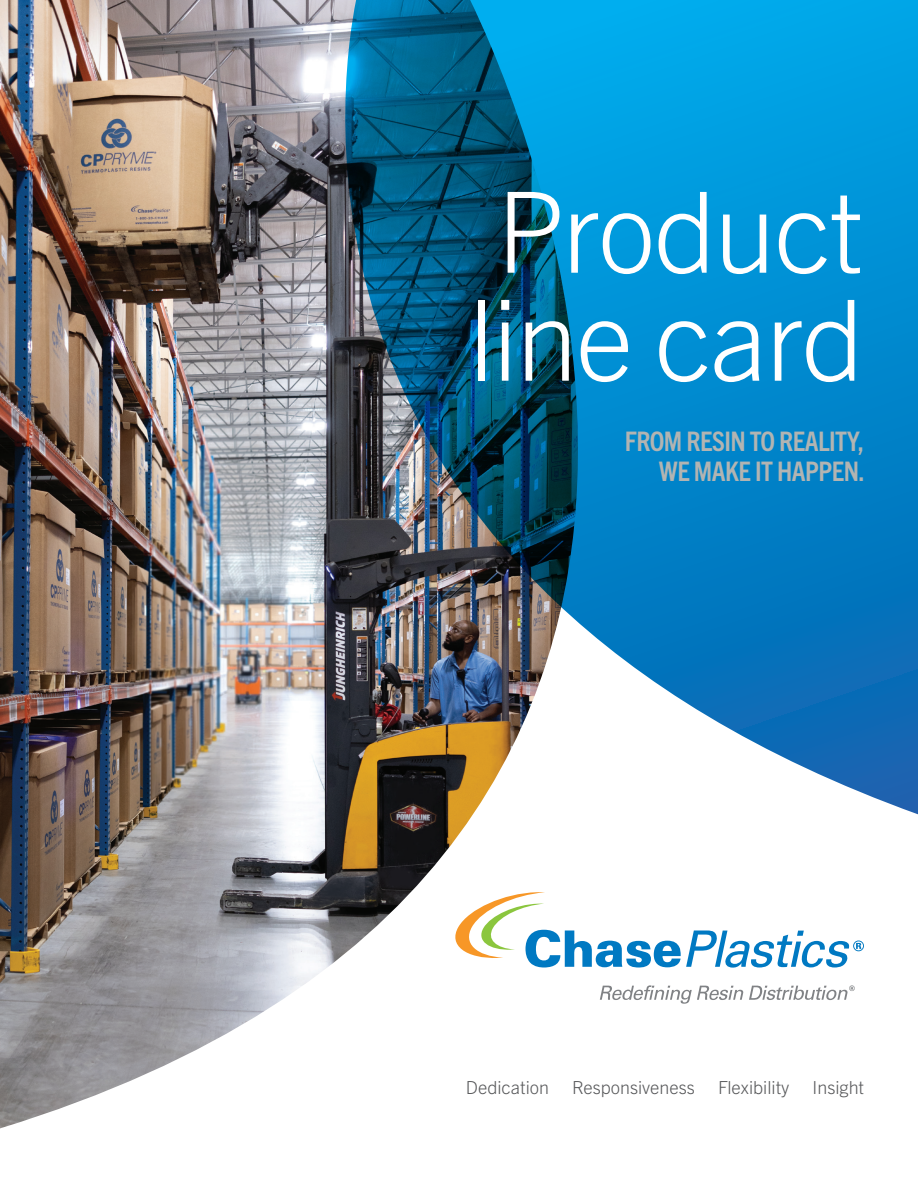
<style>
.page{position:relative;width:918px;height:1188px;background:#fff}
.page>*{position:absolute;margin:0;border:0;box-sizing:border-box;transform-origin:0 0}
.t1{font:300 112.5px/108px "Trade Gothic Next LT Pro";letter-spacing:-.02em;color:#fff}
.t2{font:700 condensed 27px/30px "Trade Gothic Next LT Pro";letter-spacing:-.02em;color:#b2b4b2;text-align:right}
.t3{font:300 18px "Trade Gothic Next LT Pro";color:#57585a}
</style>
<div class="page">
<svg style="left:579px;top:0;width:339px;height:814px;background:#1a95d4"></svg>
<img style="left:0;top:0;width:579px;height:1128px">
<svg style="left:448px;top:892px;width:416px;height:76px"></svg>
<svg style="left:600px;top:985px;width:255px;height:19px"></svg>
<h1 class="t1" style="left:468px;top:170px;width:397px">Product line card</h1>
<h2 class="t2" style="left:625px;top:424px;width:241px">FROM RESIN TO REALITY,<br>WE MAKE IT HAPPEN.</h2>
<p class="t3" style="left:466px;top:1075px;width:85px">Dedication</p>
<p class="t3" style="left:572px;top:1075px;width:124px">Responsiveness</p>
<p class="t3" style="left:718px;top:1075px;width:73px">Flexibility</p>
<p class="t3" style="left:813px;top:1075px;width:53px">Insight</p>
</div>
